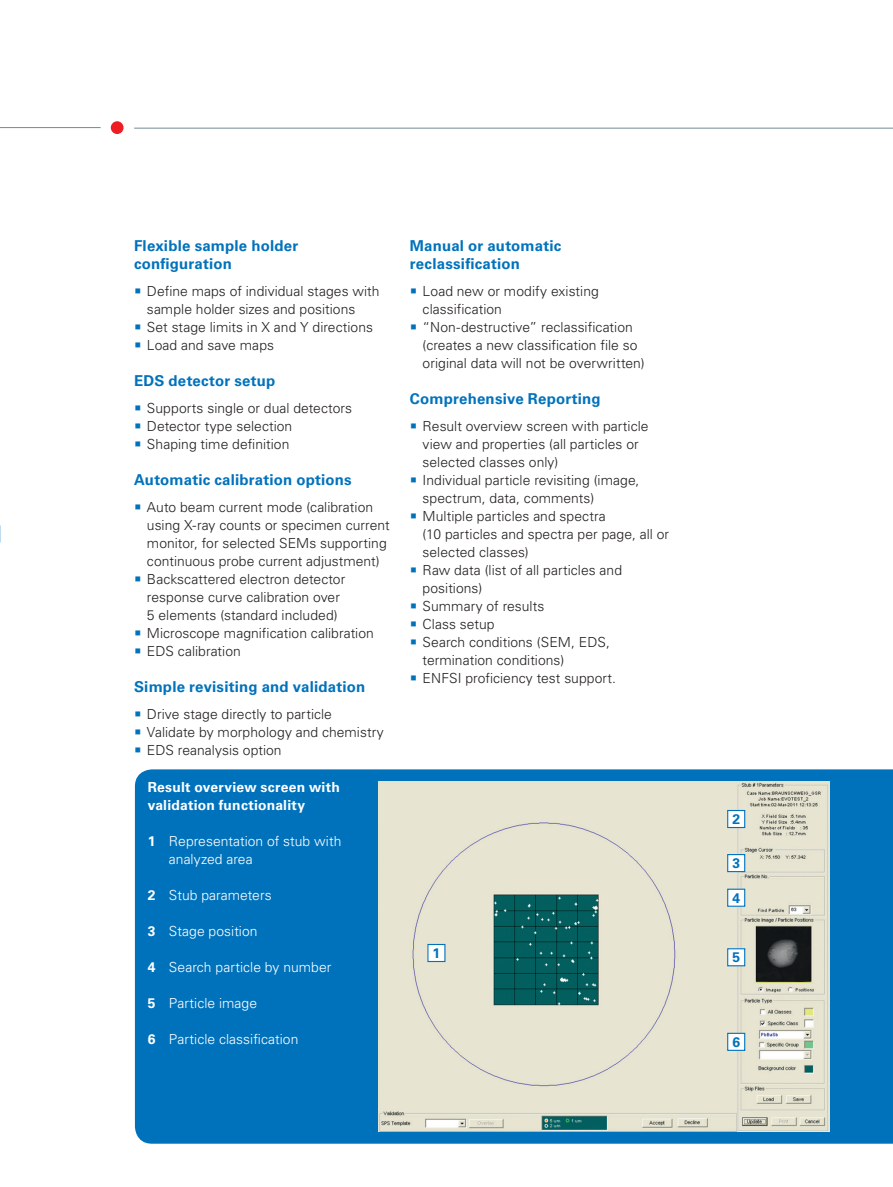
<style>
.page{position:relative;width:893px;height:1187px;background:#fff}
.page>*{position:absolute;margin:0;border:0;box-sizing:border-box;transform-origin:0 0}
.t1{font:700 15px/18px "Univers LT Std";letter-spacing:.01em;color:#0072bc}
.t2{font:300 13.8px/18px "Univers LT Std";letter-spacing:.005em;color:#231f20}
.t3{font:300 13.8px/18px "Univers LT Std";letter-spacing:.005em;color:#fff}
.t4{font:700 13.8px/18px "Univers LT Std";letter-spacing:.015em;color:#fff}
.t5{font:700 13.8px "Univers LT Std";color:#0072bc}
.s1{font-weight:700}
</style>
<div class="page">
<hr style="left:0;top:127px;width:101px;height:1px;background:#738a95">
<div style="left:111px;top:121px;width:13px;height:13px;background:#ee1d23;border-radius:50%"></div>
<hr style="left:134px;top:128px;width:759px;height:1px;background:#738a95">
<div style="left:135px;top:769px;width:758px;height:374px;background:#0072bc"></div>
<img style="left:378px;top:782px;width:451px;height:348px">
<div style="left:428px;top:944px;width:17px;height:17px;background:#fff"></div>
<div style="left:427px;top:943px;width:18px;height:19px;border:1px solid #0072bc"></div>
<div style="left:728px;top:1033px;width:17px;height:17px;background:#fff"></div>
<div style="left:727px;top:1032px;width:18px;height:18px;border:1px solid #0072bc"></div>
<div style="left:728px;top:948px;width:17px;height:17px;background:#fff"></div>
<div style="left:727px;top:948px;width:18px;height:18px;border:1px solid #0072bc"></div>
<div style="left:728px;top:889px;width:17px;height:17px;background:#fff"></div>
<div style="left:727px;top:888px;width:18px;height:18px;border:1px solid #0072bc"></div>
<div style="left:728px;top:854px;width:17px;height:17px;background:#fff"></div>
<div style="left:727px;top:854px;width:18px;height:18px;border:1px solid #0072bc"></div>
<div style="left:728px;top:810px;width:17px;height:17px;background:#fff"></div>
<div style="left:727px;top:809px;width:18px;height:19px;border:1px solid #0072bc"></div>
<p class="t1" style="left:134px;top:236px;width:166px">Flexible sample holder configuration</p>
<p class="t2" style="left:147px;top:282px;width:234px">Define maps of individual stages with sample holder sizes and positions<br>Set stage limits in X and Y directions<br>Load and save maps</p>
<p class="t1" style="left:134px;top:371px;width:143px">EDS detector setup</p>
<p class="t2" style="left:147px;top:399px;width:207px">Supports single or dual detectors<br>Detector type selection<br>Shaping time definition</p>
<p class="t1" style="left:134px;top:470px;width:219px">Automatic calibration options</p>
<p class="t2" style="left:147px;top:498px;width:244px">Auto beam current mode (calibration using X-ray counts or specimen current monitor, for selected SEMs supporting continuous probe current adjustment)<br>Backscattered electron detector response curve calibration over<br>5 elements (standard included)<br>Microscope magnification calibration EDS calibration</p>
<p class="t1" style="left:134px;top:677px;width:233px">Simple revisiting and validation</p>
<p class="t2" style="left:147px;top:705px;width:238px">Drive stage directly to particle<br>Validate by morphology and chemistry<br>EDS reanalysis option</p>
<p class="t4" style="left:148px;top:778px;width:194px">Result overview screen with validation functionality</p>
<p class="t3" style="left:169px;top:832px;width:174px;text-indent:-21px"><span class="s1">1</span> Representation of stub with analyzed area</p>
<p class="t3" style="left:148px;top:886px;width:125px"><span class="s1">2</span> Stub parameters</p>
<p class="t3" style="left:148px;top:922px;width:111px"><span class="s1">3</span> Stage position</p>
<p class="t3" style="left:148px;top:958px;width:185px"><span class="s1">4</span> Search particle by number</p>
<p class="t3" style="left:148px;top:994px;width:111px"><span class="s1">5</span> Particle image</p>
<p class="t3" style="left:148px;top:1030px;width:152px"><span class="s1">6</span> Particle classification</p>
<p class="t1" style="left:410px;top:236px;width:153px">Manual or automatic reclassification</p>
<p class="t2" style="left:423px;top:282px;width:224px">Load new or modify existing classification<br>“Non-destructive” reclassification (creates a new classification file so original data will not be overwritten)</p>
<p class="t1" style="left:410px;top:389px;width:192px">Comprehensive Reporting</p>
<p class="t2" style="left:423px;top:417px;width:248px">Result overview screen with particle view and properties (all particles or selected classes only)<br>Individual particle revisiting (image, spectrum, data, comments)<br>Multiple particles and spectra<br>(10 particles and spectra per page, all or selected classes)<br>Raw data (list of all particles and positions)<br>Summary of results<br>Class setup<br>Search conditions (SEM, EDS, termination conditions)<br>ENFSI proficiency test support.</p>
<p class="t5" style="left:433px;top:945px;width:9px">1</p>
<p class="t5" style="left:732px;top:811px;width:9px">2</p>
<p class="t5" style="left:732px;top:855px;width:9px">3</p>
<p class="t5" style="left:732px;top:889px;width:9px">4</p>
<p class="t5" style="left:732px;top:949px;width:9px">5</p>
<p class="t5" style="left:732px;top:1033px;width:9px">6</p>
</div>
